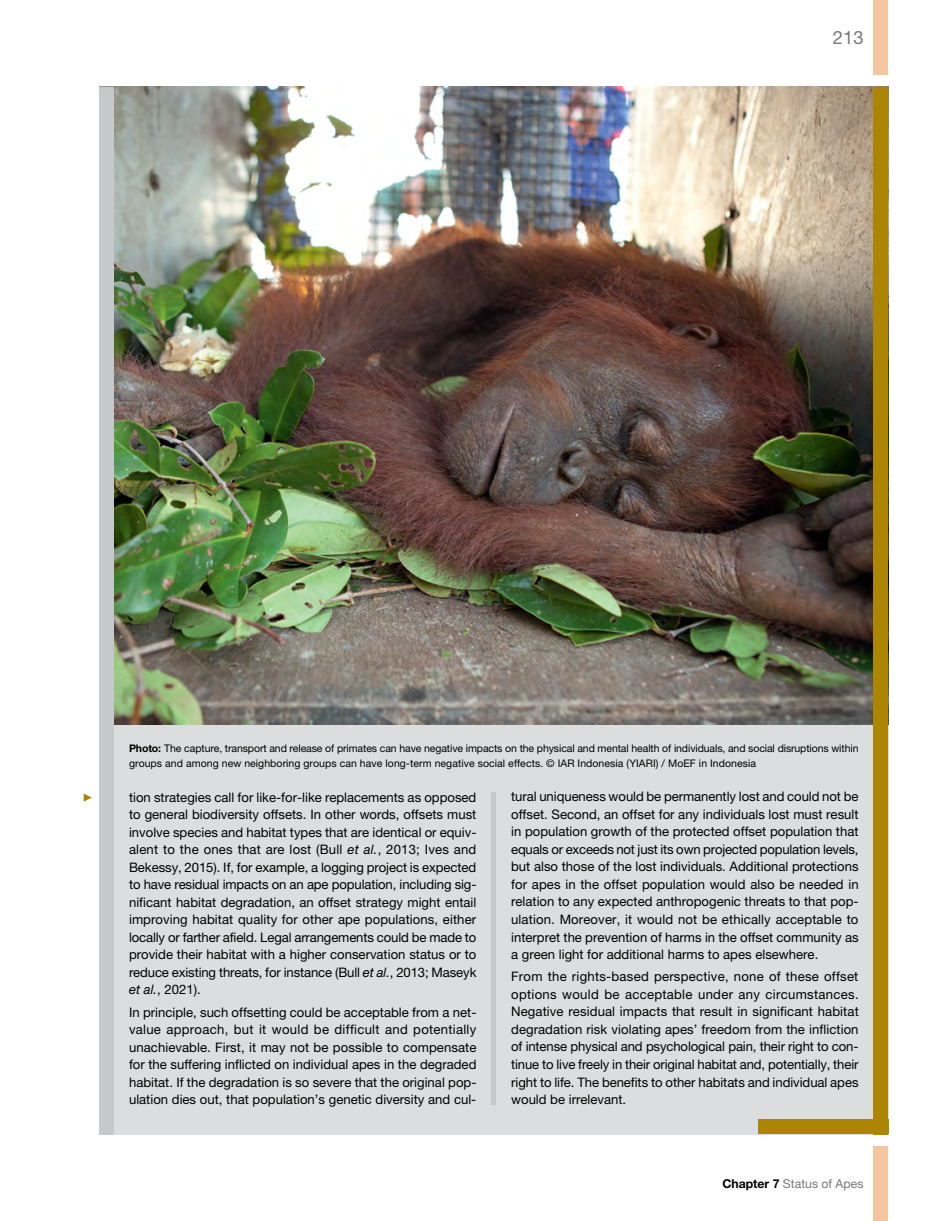
<style>
.page{position:relative;width:938px;height:1221px;background:#fff}
.page>*{position:absolute;margin:0;border:0;box-sizing:border-box;transform-origin:0 0}
.t1{font:18.38px "Helvetica Neue LT Pro";color:#77787b}
.t2{font:13.12px/17.5px "Helvetica Neue LT Pro";color:#000;text-align:justify}
.t3{font:12.25px "Helvetica Neue LT Pro";color:#77787b}
.t4{font:10.5px/14.9px "Helvetica Neue LT Pro";letter-spacing:-.01em;color:#000}
.s1{font-weight:700}
.s2{font-style:italic}
.s3{font-weight:700;color:#000}
</style>
<div class="page">
<div style="left:873px;top:0;width:15px;height:74px;background:#f5c5a0"></div>
<div style="left:873px;top:1146px;width:15px;height:74px;background:#f5c5a0"></div>
<div style="left:99px;top:87px;width:789px;height:1047px;background:#dcddde"></div>
<img style="left:114px;top:87px;width:759px;height:638px">
<div style="left:758px;top:1119px;width:130px;height:15px;background:#ad8505"></div>
<div style="left:873px;top:87px;width:15px;height:1047px;background:#ad8505"></div>
<div style="left:99px;top:87px;width:15px;height:1047px;background:#c7c8ca"></div>
<div style="left:491px;top:792px;width:5px;height:312px;background:#c7c8ca"></div>
<svg style="left:83px;top:793px;width:9px;height:9px"></svg>
<h1 class="t1" style="left:833px;top:26px;width:32px">213</h1>
<p class="t4" style="left:129px;top:741px;width:731px"><span class="s1">Photo:</span> The capture, transport and release of primates can have negative impacts on the physical and mental health of individuals, and social disruptions within groups and among new neighboring groups can have long-term negative social effects. © IAR Indonesia (YIARI) / MoEF in Indonesia</p>
<p class="t2" style="left:129px;top:787px;width:349px">tion strategies call for like-for-like replacements as opposed to general biodiversity offsets. In other words, offsets must involve species and habitat types that are identical or equiv&shy;alent to the ones that are lost (Bull <span class="s2">et al.</span>, 2013; Ives and Bekessy, 2015). If, for example, a logging project is expected to have residual impacts on an ape population, including sig&shy;nificant habitat degradation, an offset strategy might entail improving habitat quality for other ape populations, either locally or farther afield. Legal arrangements could be made to provide their habitat with a higher conservation status or to reduce existing threats, for instance (Bull <span class="s2">et al.</span>, 2013; Maseyk <span class="s2">et al.</span>, 2021).</p>
<p class="t2" style="left:129px;top:1002px;width:349px">In principle, such offsetting could be acceptable from a net&shy;value approach, but it would be difficult and potentially unachievable. First, it may not be possible to compensate for the suffering inflicted on individual apes in the degraded habitat. If the degradation is so severe that the original pop&shy;ulation dies out, that population’s genetic diversity and cul-</p>
<p class="t2" style="left:511px;top:787px;width:349px">tural uniqueness would be permanently lost and could not be offset. Second, an offset for any individuals lost must result in population growth of the protected offset population that equals or exceeds not just its own projected population levels, but also those of the lost individuals. Additional protections for apes in the offset population would also be needed in relation to any expected anthropogenic threats to that pop&shy;ulation. Moreover, it would not be ethically acceptable to interpret the prevention of harms in the offset community as a green light for additional harms to apes elsewhere.</p>
<p class="t2" style="left:511px;top:967px;width:349px">From the rights-based perspective, none of these offset options would be acceptable under any circumstances.<br>Negative residual impacts that result in significant habitat degradation risk violating apes’ freedom from the infliction of intense physical and psychological pain, their right to con&shy;tinue to live freely in their original habitat and, potentially, their right to life. The benefits to other habitats and individual apes would be irrelevant.</p>
<p class="t3" style="left:722px;top:1176px;width:143px"><span class="s3">Chapter 7</span> Status of Apes</p>
</div>
